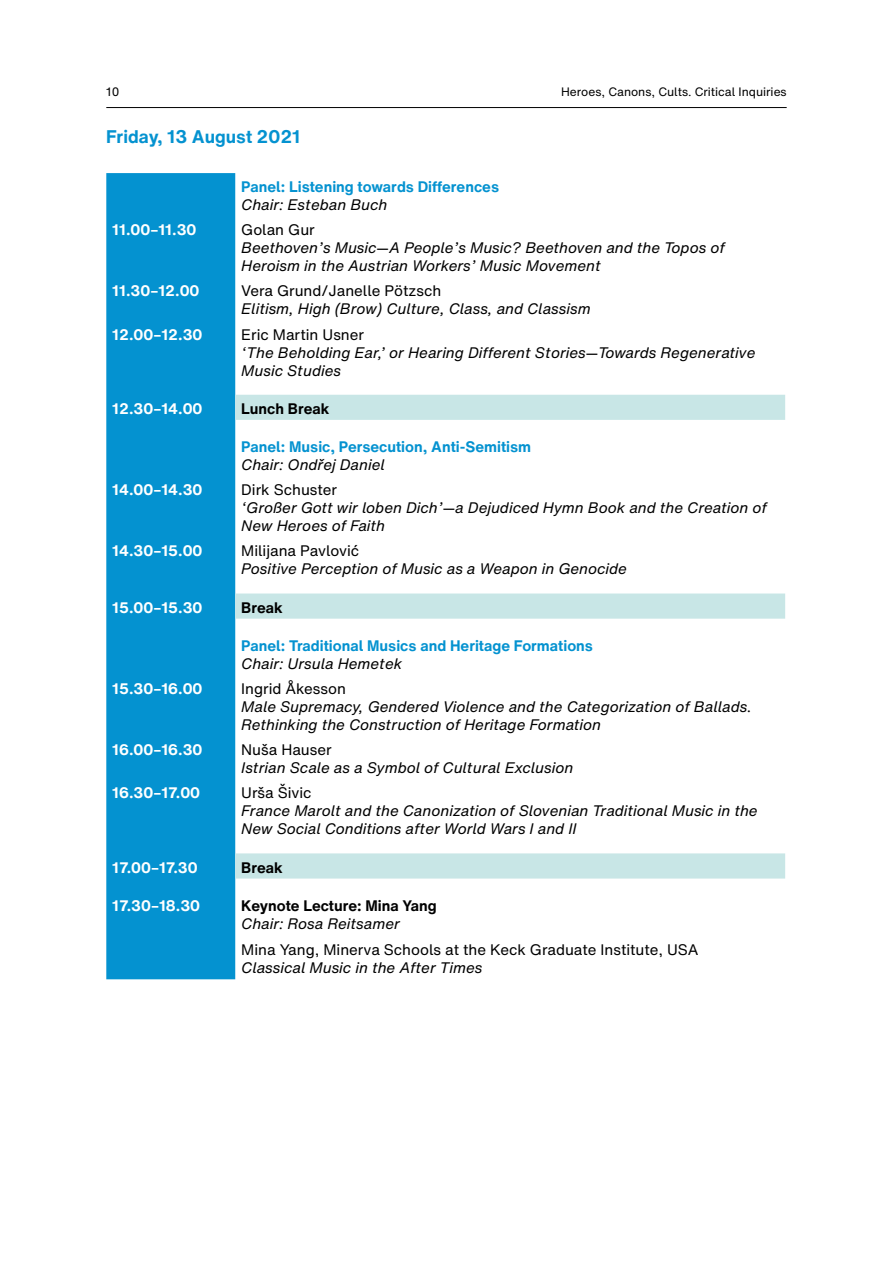
<style>
.page{position:relative;width:893px;height:1263px;background:#fff}
.page>*{position:absolute;margin:0;border:0;box-sizing:border-box;transform-origin:0 0}
.t1{font:700 18px "Helvetica Now Text";color:#0492d0}
.t2{font:italic 15px/18px "Helvetica Now Text";color:#000}
.t3{font:700 15px "Helvetica Now Text";color:#fff}
.t4{font:15px "Helvetica Now Text";color:#000}
.t5{font:700 15px "Helvetica Now Text";color:#0492d0}
.t6{font:700 15px "Helvetica Now Text";color:#000}
.t7{font:12px "Helvetica Now Text";color:#000}
.s1{font-style:normal}
</style>
<div class="page">
<hr style="left:106px;top:107px;width:681px;height:1px;background:#000">
<div style="left:106px;top:173px;width:129px;height:806px;background:#0492d0"></div>
<svg style="left:235px;top:395px;width:550px;height:483px"></svg>
<p class="t7" style="left:106px;top:82px;width:15px">10</p>
<p class="t7" style="left:561px;top:82px;width:227px">Heroes, Canons, Cults. Critical Inquiries</p>
<p class="t1" style="left:106px;top:123px;width:196px">Friday, 13 August 2021</p>
<p class="t5" style="left:241px;top:176px;width:259px">Panel: Listening towards Differences</p>
<p class="t2" style="left:241px;top:195px;width:148px">Chair: Esteban Buch</p>
<p class="t3" style="left:112px;top:219px;width:86px">11.00–11.30</p>
<p class="t2" style="left:241px;top:221px;width:485px"><span class="s1">Golan Gur<br></span>Beethoven’s Music<span class="s1">—</span>A People’s Music? Beethoven and the Topos of<br>Heroism in the Austrian Workers’ Music Movement</p>
<p class="t3" style="left:112px;top:280px;width:89px">11.30–12.00</p>
<p class="t4" style="left:241px;top:280px;width:202px">Vera Grund/Janelle Pötzsch</p>
<p class="t2" style="left:241px;top:300px;width:351px">Elitism, High (Brow) Culture, Class, and Classism</p>
<p class="t3" style="left:112px;top:323px;width:92px">12.00–12.30</p>
<p class="t2" style="left:241px;top:325px;width:516px"><span class="s1">Eric Martin Usner<br></span>‘The Beholding Ear,’ or Hearing Different Stories<span class="s1">—</span>Towards Regenerative<br>Music Studies</p>
<p class="t3" style="left:112px;top:397px;width:92px">12.30–14.00</p>
<p class="t6" style="left:241px;top:397px;width:90px">Lunch Break</p>
<p class="t5" style="left:241px;top:435px;width:291px">Panel: Music, Persecution, Anti-Semitism</p>
<p class="t2" style="left:241px;top:455px;width:145px">Chair: Ondřej Daniel</p>
<p class="t3" style="left:112px;top:479px;width:92px">14.00–14.30</p>
<p class="t2" style="left:241px;top:480px;width:527px"><span class="s1">Dirk Schuster<br></span>‘Großer Gott wir loben Dich’<span class="s1">—</span>a Dejudiced Hymn Book and the Creation of<br>New Heroes of Faith</p>
<p class="t3" style="left:112px;top:540px;width:92px">14.30–15.00</p>
<p class="t4" style="left:241px;top:540px;width:119px">Milijana Pavlović</p>
<p class="t2" style="left:241px;top:560px;width:387px">Positive Perception of Music as a Weapon in Genocide</p>
<p class="t3" style="left:112px;top:596px;width:92px">15.00–15.30</p>
<p class="t6" style="left:241px;top:596px;width:43px">Break</p>
<p class="t5" style="left:241px;top:634px;width:353px">Panel: Traditional Musics and Heritage Formations</p>
<p class="t2" style="left:241px;top:654px;width:162px">Chair: Ursula Hemetek</p>
<p class="t3" style="left:112px;top:677px;width:92px">15.30–16.00</p>
<p class="t4" style="left:241px;top:677px;width:106px">Ingrid Åkesson</p>
<p class="t2" style="left:241px;top:697px;width:512px">Male Supremacy, Gendered Violence and the Categorization of Ballads.<br>Rethinking the Construction of Heritage Formation</p>
<p class="t3" style="left:112px;top:738px;width:92px">16.00–16.30</p>
<p class="t4" style="left:241px;top:738px;width:92px">Nuša Hauser</p>
<p class="t2" style="left:241px;top:758px;width:334px">Istrian Scale as a Symbol of Cultural Exclusion</p>
<p class="t3" style="left:112px;top:782px;width:89px">16.30–17.00</p>
<p class="t4" style="left:241px;top:782px;width:72px">Urša Šivic</p>
<p class="t2" style="left:241px;top:801px;width:518px">France Marolt and the Canonization of Slovenian Traditional Music in the<br>New Social Conditions after World Wars I and II</p>
<p class="t3" style="left:112px;top:856px;width:87px">17.00–17.30</p>
<p class="t6" style="left:241px;top:856px;width:43px">Break</p>
<p class="t3" style="left:112px;top:894px;width:89px">17.30–18.30</p>
<p class="t6" style="left:241px;top:894px;width:197px">Keynote Lecture: Mina Yang</p>
<p class="t2" style="left:241px;top:914px;width:160px">Chair: Rosa Reitsamer</p>
<p class="t4" style="left:241px;top:939px;width:459px">Mina Yang, Minerva Schools at the Keck Graduate Institute, USA</p>
<p class="t2" style="left:241px;top:958px;width:243px">Classical Music in the After Times</p>
</div>
